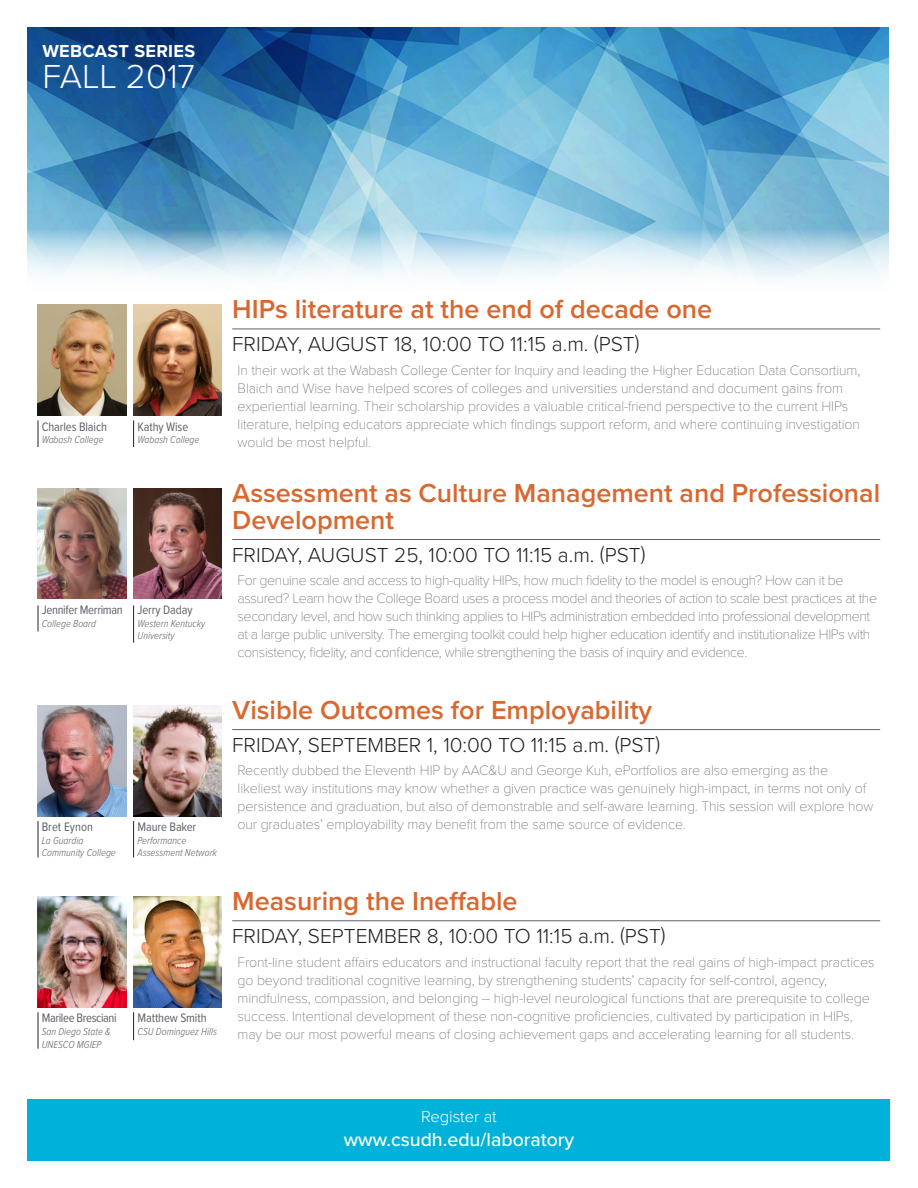
<style>
.page{position:relative;width:918px;height:1188px;background:#fff}
.page>*{position:absolute;margin:0;border:0;box-sizing:border-box;transform-origin:0 0}
.t1{font:300 34.5px "Proxima Nova";color:#fff}
.t2{font:600 27px/27px "Proxima Nova";color:#d86830}
.t3{font:300 21px "Proxima Nova";color:#231f20}
.t4{font:500 19.5px "Proxima Nova";color:#fff}
.t5{font:700 18px "Proxima Nova";letter-spacing:.02em;color:#fff}
.t6{font:300 16.5px "Proxima Nova";color:#fff}
.Body_Sans_Serif{font:100 14.25px/18px "Proxima Nova T";letter-spacing:-.01em;color:#5f6369}
.Body_Sans_Serif-2{font:100 14.25px/18px "Proxima Nova T";letter-spacing:-.03em;color:#5f6369}
.t7{font:12.75px "Proxima Nova Cond";letter-spacing:-.01em;color:#5f6369}
.t8{font:12.75px "Proxima Nova Cond";letter-spacing:-.03em;color:#5f6369}
.t9{font:italic 300 10.5px/12.6px "Proxima Nova Cond";color:#5f6369}
</style>
<div class="page">
<div style="left:28px;top:1099px;width:862px;height:61px;background:#00b2d9"></div>
<img style="left:27px;top:27px;width:862px;height:252px">
<img style="left:38px;top:305px;width:88px;height:110px">
<img style="left:133px;top:305px;width:89px;height:110px">
<hr style="left:232px;top:329px;width:648px;height:1px;background:#5f6369">
<svg style="left:38px;top:420px;width:1px;height:27px"></svg>
<svg style="left:133px;top:420px;width:1px;height:27px"></svg>
<img style="left:38px;top:488px;width:88px;height:111px">
<img style="left:133px;top:488px;width:89px;height:111px">
<hr style="left:232px;top:539px;width:648px;height:1px;background:#5f6369">
<svg style="left:38px;top:605px;width:1px;height:26px"></svg>
<hr style="left:133px;top:605px;width:1px;height:38px;background:#231f20">
<img style="left:38px;top:705px;width:88px;height:111px">
<img style="left:133px;top:705px;width:89px;height:111px">
<hr style="left:232px;top:729px;width:648px;height:1px;background:#5f6369">
<hr style="left:38px;top:821px;width:1px;height:37px;background:#231f20">
<hr style="left:133px;top:821px;width:1px;height:37px;background:#231f20">
<img style="left:38px;top:897px;width:88px;height:110px">
<img style="left:133px;top:897px;width:89px;height:110px">
<hr style="left:232px;top:920px;width:648px;height:1px;background:#5f6369">
<hr style="left:38px;top:1012px;width:1px;height:37px;background:#231f20">
<svg style="left:133px;top:1012px;width:1px;height:28px"></svg>
<p class="t5" style="left:42px;top:40px;width:154px">WEBCAST SERIES</p>
<p class="t1" style="left:42px;top:56px;width:154px">FALL 2017</p>
<p class="t7" style="left:42px;top:419px;width:67px">Charles Blaich</p>
<p class="t9" style="left:42px;top:434px;width:63px">Wabash College</p>
<p class="t7" style="left:138px;top:419px;width:52px">Kathy Wise</p>
<p class="t9" style="left:138px;top:434px;width:63px">Wabash College</p>
<p class="t7" style="left:42px;top:603px;width:83px">Jennifer Merriman</p>
<p class="t9" style="left:42px;top:617px;width:56px">College Board</p>
<p class="t7" style="left:138px;top:602px;width:57px">Jerry Daday</p>
<p class="t9" style="left:138px;top:617px;width:69px">Western Kentucky<br>University</p>
<p class="t2" style="left:232px;top:297px;width:482px">HIPs literature at the end of decade one</p>
<p class="t3" style="left:232px;top:332px;width:409px">FRIDAY, AUGUST 18, 10:00 TO 11:15 a.m. (PST)</p>
<p class="Body_Sans_Serif" style="left:238px;top:361px;width:624px">In their work at the Wabash College Center for Inquiry and leading the Higher Education Data Consortium, Blaich and Wise have helped scores of colleges and universities understand and document gains from experiential learning. Their scholarship provides a valuable critical-friend perspective to the current HIPs literature, helping educators appreciate which findings support reform, and where continuing investigation would be most helpful.</p>
<p class="t2" style="left:232px;top:480px;width:650px">Assessment as Culture Management and Professional<br>Development</p>
<p class="t3" style="left:232px;top:542px;width:415px">FRIDAY, AUGUST 25, 10:00 TO 11:15 a.m. (PST)</p>
<p class="Body_Sans_Serif-2" style="left:238px;top:572px;width:641px">For genuine scale and access to high-quality HIPs, how much fidelity to the model is enough? How can it be assured? Learn how the College Board uses a process model and theories of action to scale best practices at the secondary level, and how such thinking applies to HIPs administration embedded into professional development at a large public university. The emerging toolkit could help higher education identify and institutionalize HIPs with consistency, fidelity, and confidence, while strengthening the basis of inquiry and evidence.</p>
<p class="t7" style="left:42px;top:819px;width:53px">Bret Eynon</p>
<p class="t9" style="left:42px;top:834px;width:76px">La Guardia<br>Community College</p>
<p class="t8" style="left:42px;top:1011px;width:76px">Marilee Bresciani</p>
<p class="t9" style="left:42px;top:1025px;width:70px">San Diego State &amp;<br>UNESCO MGIEP</p>
<p class="t7" style="left:138px;top:819px;width:60px">Maure Baker</p>
<p class="t9" style="left:138px;top:834px;width:81px">Performance<br>Assessment Network</p>
<p class="t7" style="left:138px;top:1011px;width:71px">Matthew Smith</p>
<p class="t9" style="left:138px;top:1025px;width:81px">CSU Dominguez Hills</p>
<p class="t2" style="left:232px;top:697px;width:422px">Visible Outcomes for Employability</p>
<p class="t3" style="left:232px;top:732px;width:429px">FRIDAY, SEPTEMBER 1, 10:00 TO 11:15 a.m. (PST)</p>
<p class="Body_Sans_Serif" style="left:238px;top:762px;width:637px">Recently dubbed the Eleventh HIP by AAC&amp;U and George Kuh, ePortfolios are also emerging as the likeliest way institutions may know whether a given practice was genuinely high-impact, in terms not only of persistence and graduation, but also of demonstrable and self-aware learning. This session will explore how our graduates’ employability may benefit from the same source of evidence.</p>
<p class="t2" style="left:232px;top:888px;width:287px">Measuring the Ineffable</p>
<p class="t3" style="left:232px;top:924px;width:435px">FRIDAY, SEPTEMBER 8, 10:00 TO 11:15 a.m. (PST)</p>
<p class="Body_Sans_Serif" style="left:238px;top:953px;width:638px">Front-line student affairs educators and instructional faculty report that the real gains of high-impact practices go beyond traditional cognitive learning, by strengthening students’ capacity for self-control, agency, mindfulness, compassion, and belonging – high-level neurological functions that are prerequisite to college success. Intentional development of these non-cognitive proficiencies, cultivated by participation in HIPs, may be our most powerful means of closing achievement gaps and accelerating learning for all students.</p>
<p class="t6" style="left:421px;top:1107px;width:77px">Register at</p>
<p class="t4" style="left:344px;top:1128px;width:232px">www.csudh.edu/laboratory</p>
</div>
